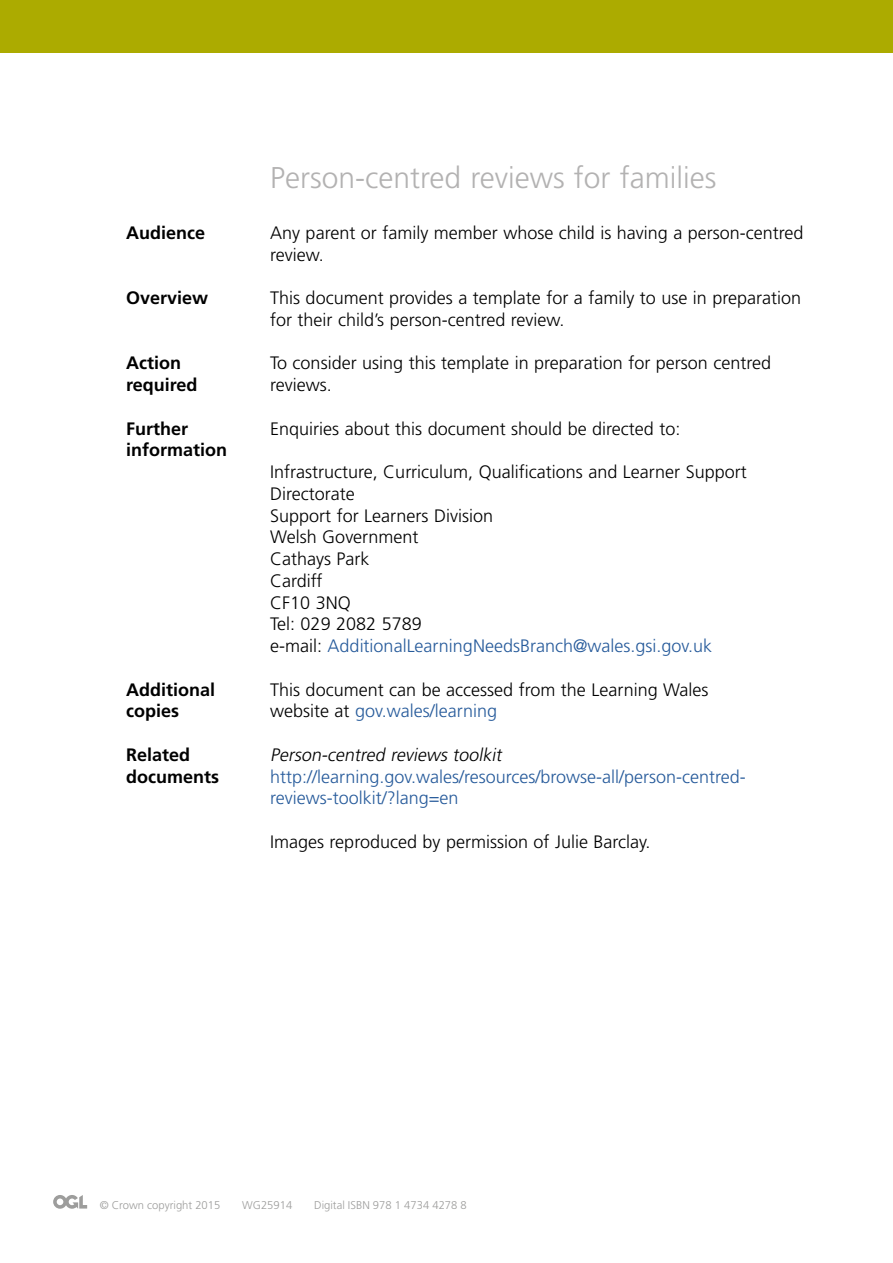
<style>
.page{position:relative;width:893px;height:1263px;background:#fff}
.page>*{position:absolute;margin:0;border:0;box-sizing:border-box;transform-origin:0 0}
.t1{font:300 30px "Frutiger LT Std";color:#b3b2b2}
.t2{font:300 18px/21.8px "Frutiger LT Std";color:#000}
.t3{font:300 18px/21.8px "Frutiger LT Std";color:#275b9b}
.t4{font:700 18px "Frutiger LT Std";color:#000}
.t5{font:italic 300 18px "Frutiger LT Std";color:#000}
.t6{font:300 11.25px "Frutiger LT Std";color:#9d9d9c}
.s1{color:#275b9b}
.s2{color:#000}
</style>
<div class="page">
<div style="left:0;top:0;width:893px;height:53px;background:#acab00"></div>
<svg style="left:53px;top:1195px;width:34px;height:14px"></svg>
<h1 class="t1" style="left:270px;top:161px;width:448px">Person-centred reviews for families</h1>
<p class="t4" style="left:126px;top:222px;width:81px">Audience</p>
<p class="t2" style="left:270px;top:222px;width:535px">Any parent or family member whose child is having a person-centred review.</p>
<p class="t4" style="left:126px;top:287px;width:84px">Overview</p>
<p class="t2" style="left:270px;top:287px;width:532px">This document provides a template for a family to use in preparation for their child’s person-centred review.</p>
<p class="t4" style="left:126px;top:353px;width:56px">Action</p>
<p class="t2" style="left:270px;top:353px;width:502px">To consider using this template in preparation for person centred</p>
<p class="t4" style="left:126px;top:374px;width:73px">required</p>
<p class="t2" style="left:270px;top:374px;width:63px">reviews.</p>
<p class="t4" style="left:126px;top:418px;width:64px">Further</p>
<p class="t2" style="left:270px;top:418px;width:412px">Enquiries about this document should be directed to:</p>
<p class="t4" style="left:126px;top:440px;width:103px">information</p>
<p class="t2" style="left:270px;top:461px;width:478px">Infrastructure, Curriculum, Qualifications and Learner Support<br>Directorate<br>Support for Learners Division<br>Welsh Government<br>Cathays Park<br>Cardiff<br>CF10 3NQ<br>Tel: 029 2082 5789<br>e-mail: <span class="s1">AdditionalLearningNeedsBranch@wales.gsi.gov.uk</span></p>
<p class="t4" style="left:126px;top:679px;width:91px">Additional</p>
<p class="t2" style="left:270px;top:679px;width:440px">This document can be accessed from the Learning Wales</p>
<p class="t4" style="left:126px;top:700px;width:54px">copies</p>
<p class="t3" style="left:270px;top:700px;width:229px"><span class="s2">website at</span> gov.wales/learning</p>
<p class="t4" style="left:126px;top:744px;width:66px">Related</p>
<p class="t5" style="left:270px;top:744px;width:237px">Person-centred reviews toolkit</p>
<p class="t4" style="left:126px;top:766px;width:94px">documents</p>
<p class="t3" style="left:270px;top:766px;width:477px">http://learning.gov.wales/resources/browse-all/person-centred&shy;reviews-toolkit/?lang=en</p>
<p class="t2" style="left:270px;top:831px;width:382px">Images reproduced by permission of Julie Barclay.</p>
<p class="t6" style="left:100px;top:1198px;width:122px">© Crown copyright 2015</p>
<p class="t6" style="left:242px;top:1198px;width:52px">WG25914</p>
<p class="t6" style="left:314px;top:1198px;width:154px">Digital ISBN 978 1 4734 4278 8</p>
</div>
